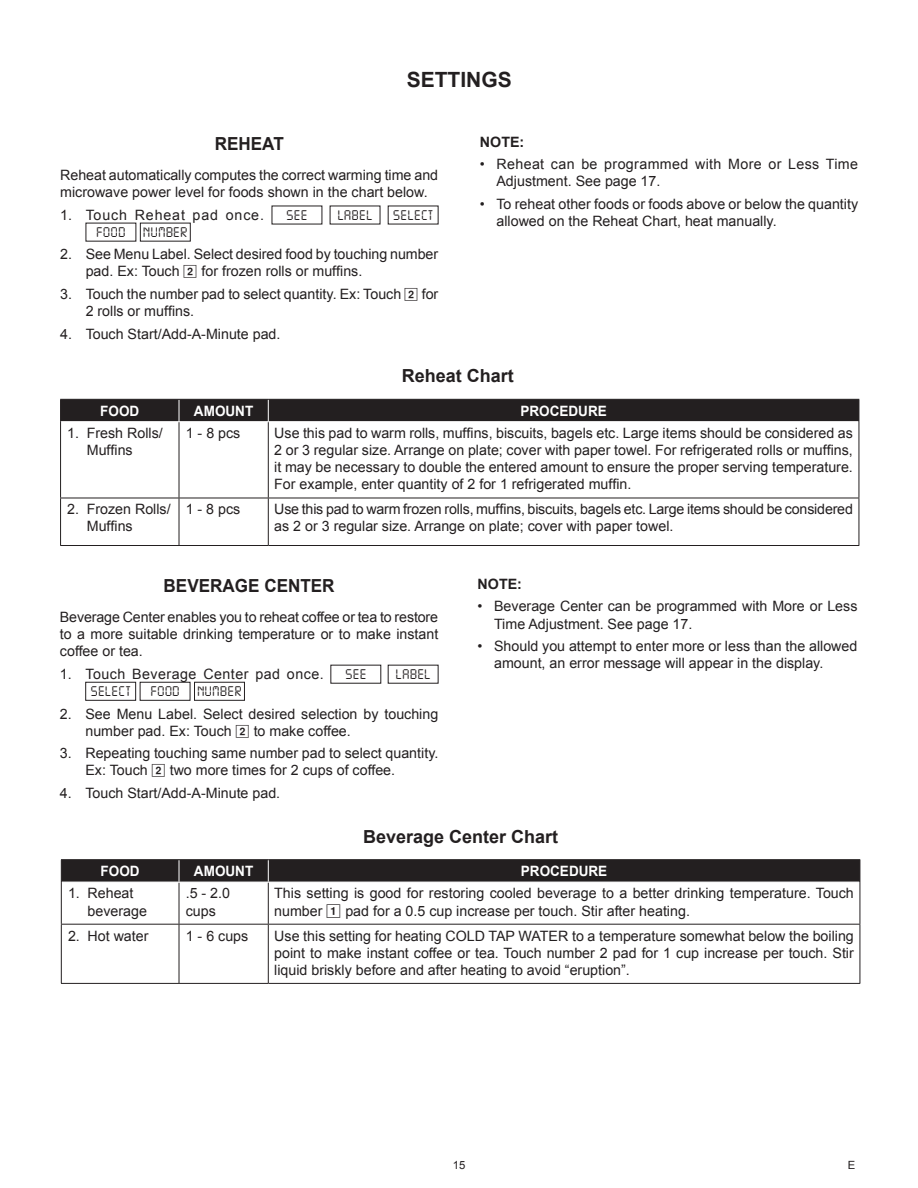
<style>
.page{position:relative;width:918px;height:1188px;background:#fff}
.page>*{position:absolute;margin:0;border:0;box-sizing:border-box;transform-origin:0 0}
.t1{font:700 21px "Arial";color:#231f20}
.t2{font:700 18px "Arial";color:#231f20}
.t3{font:700 18px "Arial";color:#231f20;scale:.95 1}
.t4{font:14.25px/17.1px "Arial";color:#231f20}
.t5{font:14.25px/17.1px "Arial";letter-spacing:.025em;color:#231f20}
.t6{font:700 14.25px "Arial";color:#fff;scale:.95 1}
.t7{font:14.25px "Arial";letter-spacing:.035em;color:#231f20}
.t8{font:14.25px "Arial";letter-spacing:.06em;color:#231f20}
.t9{font:700 14.25px "Arial";color:#231f20}
.t10{font:12.3px "Digital ICG";letter-spacing:.06em;color:#231f20}
.t11{font:11.25px "Arial";color:#231f20}
.s1{font-family:"Box Posi A";font-size:12.75px}
.s2{font-family:"Box Posi A";font-size:13.5px}
</style>
<div class="page">
<hr style="left:179px;top:422px;width:1px;height:76px;background:#231f20">
<hr style="left:268px;top:422px;width:1px;height:76px;background:#231f20">
<hr style="left:60px;top:498px;width:119px;height:1px;background:#231f20">
<hr style="left:179px;top:498px;width:89px;height:1px;background:#231f20">
<hr style="left:179px;top:498px;width:1px;height:47px;background:#231f20">
<hr style="left:268px;top:498px;width:591px;height:1px;background:#231f20">
<hr style="left:268px;top:498px;width:1px;height:47px;background:#231f20">
<svg style="left:60px;top:399px;width:800px;height:23px;background:#2c2829"></svg>
<hr style="left:60px;top:422px;width:1px;height:76px;background:#231f20">
<hr style="left:859px;top:422px;width:1px;height:76px;background:#231f20">
<hr style="left:60px;top:498px;width:1px;height:47px;background:#231f20">
<hr style="left:859px;top:498px;width:1px;height:47px;background:#231f20">
<hr style="left:60px;top:545px;width:119px;height:1px;background:#231f20">
<hr style="left:179px;top:545px;width:89px;height:1px;background:#231f20">
<hr style="left:268px;top:545px;width:591px;height:1px;background:#231f20">
<div style="left:85px;top:682px;width:51px;height:19px;border:1px solid #231f20"></div>
<div style="left:140px;top:682px;width:50px;height:19px;border:1px solid #231f20"></div>
<div style="left:194px;top:682px;width:51px;height:19px;border:1px solid #231f20"></div>
<hr style="left:179px;top:882px;width:1px;height:42px;background:#231f20">
<hr style="left:268px;top:882px;width:1px;height:42px;background:#231f20">
<hr style="left:61px;top:924px;width:118px;height:1px;background:#231f20">
<hr style="left:179px;top:924px;width:89px;height:1px;background:#231f20">
<hr style="left:179px;top:925px;width:1px;height:58px;background:#231f20">
<hr style="left:268px;top:924px;width:592px;height:1px;background:#231f20">
<hr style="left:268px;top:925px;width:1px;height:58px;background:#231f20">
<hr style="left:179px;top:882px;width:89px;height:1px;background:#fff">
<hr style="left:268px;top:882px;width:592px;height:1px;background:#fff">
<hr style="left:61px;top:859px;width:118px;height:1px;background:#231f20">
<hr style="left:179px;top:859px;width:89px;height:1px;background:#231f20">
<hr style="left:268px;top:859px;width:592px;height:1px;background:#231f20">
<div style="left:61px;top:860px;width:800px;height:22px;background:#231f20"></div>
<hr style="left:61px;top:882px;width:1px;height:42px;background:#231f20">
<hr style="left:860px;top:882px;width:1px;height:42px;background:#231f20">
<hr style="left:61px;top:925px;width:1px;height:58px;background:#231f20">
<hr style="left:860px;top:925px;width:1px;height:58px;background:#231f20">
<hr style="left:61px;top:983px;width:118px;height:1px;background:#231f20">
<hr style="left:179px;top:983px;width:89px;height:1px;background:#231f20">
<hr style="left:268px;top:983px;width:592px;height:1px;background:#231f20">
<h1 class="t1" style="left:407px;top:66px;width:107px">SETTINGS</h1>
<p class="t9" style="left:480px;top:132px;width:46px">NOTE:</p>
<p class="t5" style="left:496px;top:156px;width:363px;text-indent:-17px">• Reheat can be programmed with More or Less Time<br>Adjustment. See page 17.</p>
<p class="t4" style="left:496px;top:196px;width:363px;text-indent:-17px">• To reheat other foods or foods above or below the quantity allowed on the Reheat Chart, heat manually.</p>
<p class="t3" style="left:215px;top:131px;width:74px">REHEAT</p>
<p class="t4" style="left:60px;top:167px;width:379px">Reheat automatically computes the correct warming time and microwave power level for foods shown in the chart below.</p>
<p class="t8" style="left:60px;top:205px;width:205px">1. Touch Reheat pad once.</p>
<p class="t10" style="left:287px;top:207px;width:22px">SEE</p>
<p class="t10" style="left:338px;top:207px;width:36px">LABEL</p>
<p class="t10" style="left:393px;top:207px;width:41px">SELECT</p>
<p class="t10" style="left:97px;top:224px;width:30px">FOOD</p>
<p class="t10" style="left:143px;top:224px;width:46px">NUMBER</p>
<p class="t4" style="left:86px;top:246px;width:354px;text-indent:-25px">2. See Menu Label. Select desired food by touching number pad. Ex: Touch <span class="s1">2</span> for frozen rolls or muffins.</p>
<p class="t4" style="left:86px;top:286px;width:354px;text-indent:-25px">3. Touch the number pad to select quantity. Ex: Touch <span class="s1">2</span> for<br>2 rolls or muffins.</p>
<p class="t4" style="left:60px;top:325px;width:222px">4. Touch Start/Add-A-Minute pad.</p>
<p class="t2" style="left:402px;top:364px;width:114px">Reheat Chart</p>
<p class="t6" style="left:100px;top:401px;width:43px">FOOD</p>
<p class="t6" style="left:194px;top:401px;width:64px">AMOUNT</p>
<p class="t6" style="left:520px;top:401px;width:93px">PROCEDURE</p>
<p class="t4" style="left:87px;top:425px;width:78px;text-indent:-19px">1. Fresh Rolls/<br>Muffins</p>
<p class="t4" style="left:186px;top:425px;width:56px">1 - 8 pcs</p>
<p class="t4" style="left:274px;top:425px;width:580px;text-align:justify">Use this pad to warm rolls, muffins, biscuits, bagels etc. Large items should be considered as 2 or 3 regular size. Arrange on plate; cover with paper towel. For refrigerated rolls or muffins, it may be necessary to double the entered amount to ensure the proper serving temperature.<br>For example, enter quantity of 2 for 1 refrigerated muffin.</p>
<p class="t4" style="left:87px;top:501px;width:85px;text-indent:-19px">2. Frozen Rolls/<br>Muffins</p>
<p class="t4" style="left:186px;top:501px;width:56px">1 - 8 pcs</p>
<p class="t4" style="left:274px;top:501px;width:580px">Use this pad to warm frozen rolls, muffins, biscuits, bagels etc. Large items should be considered as 2 or 3 regular size. Arrange on plate; cover with paper towel.</p>
<p class="t3" style="left:164px;top:573px;width:182px">BEVERAGE CENTER</p>
<p class="t4" style="left:60px;top:609px;width:380px;text-align:justify">Beverage Center enables you to reheat coffee or tea to restore to a more suitable drinking temperature or to make instant coffee or tea.</p>
<p class="t7" style="left:60px;top:665px;width:265px">1. Touch Beverage Center pad once.</p>
<p class="t10" style="left:345px;top:666px;width:22px">SEE</p>
<p class="t10" style="left:396px;top:666px;width:36px">LABEL</p>
<p class="t10" style="left:91px;top:683px;width:41px">SELECT</p>
<p class="t10" style="left:151px;top:683px;width:30px">FOOD</p>
<p class="t10" style="left:197px;top:683px;width:46px">NUMBER</p>
<p class="t4" style="left:85px;top:705px;width:354px;text-indent:-25px">2. See Menu Label. Select desired selection by touching number pad. Ex: Touch <span class="s1">2</span> to make coffee.</p>
<p class="t4" style="left:85px;top:745px;width:354px;text-indent:-25px">3. Repeating touching same number pad to select quantity.<br>Ex: Touch <span class="s1">2</span> two more times for 2 cups of coffee.</p>
<p class="t4" style="left:60px;top:784px;width:222px">4. Touch Start/Add-A-Minute pad.</p>
<p class="t9" style="left:478px;top:575px;width:46px">NOTE:</p>
<p class="t4" style="left:494px;top:598px;width:365px;text-indent:-17px">• Beverage Center can be programmed with More or Less<br>Time Adjustment. See page 17.</p>
<p class="t4" style="left:494px;top:638px;width:365px;text-indent:-17px">• Should you attempt to enter more or less than the allowed amount, an error message will appear in the display.</p>
<p class="t2" style="left:363px;top:824px;width:197px">Beverage Center Chart</p>
<p class="t6" style="left:101px;top:862px;width:43px">FOOD</p>
<p class="t6" style="left:194px;top:862px;width:64px">AMOUNT</p>
<p class="t6" style="left:521px;top:862px;width:93px">PROCEDURE</p>
<p class="t4" style="left:88px;top:885px;width:61px;text-indent:-19px">1. Reheat beverage</p>
<p class="t4" style="left:186px;top:885px;width:46px">.5 - 2.0 cups</p>
<p class="t4" style="left:274px;top:885px;width:581px">This setting is good for restoring cooled beverage to a better drinking temperature. Touch number <span class="s2">1</span> pad for a 0.5 cup increase per touch. Stir after heating.</p>
<p class="t4" style="left:68px;top:927px;width:82px">2. Hot water</p>
<p class="t4" style="left:186px;top:927px;width:64px">1 - 6 cups</p>
<p class="t4" style="left:274px;top:927px;width:581px;text-align:justify">Use this setting for heating COLD TAP WATER to a temperature somewhat below the boiling point to make instant coffee or tea. Touch number 2 pad for 1 cup increase per touch. Stir liquid briskly before and after heating to avoid “eruption”.</p>
<p class="t11" style="left:453px;top:1157px;width:14px">15</p>
<p class="t11" style="left:848px;top:1157px;width:9px">E</p>
</div>
